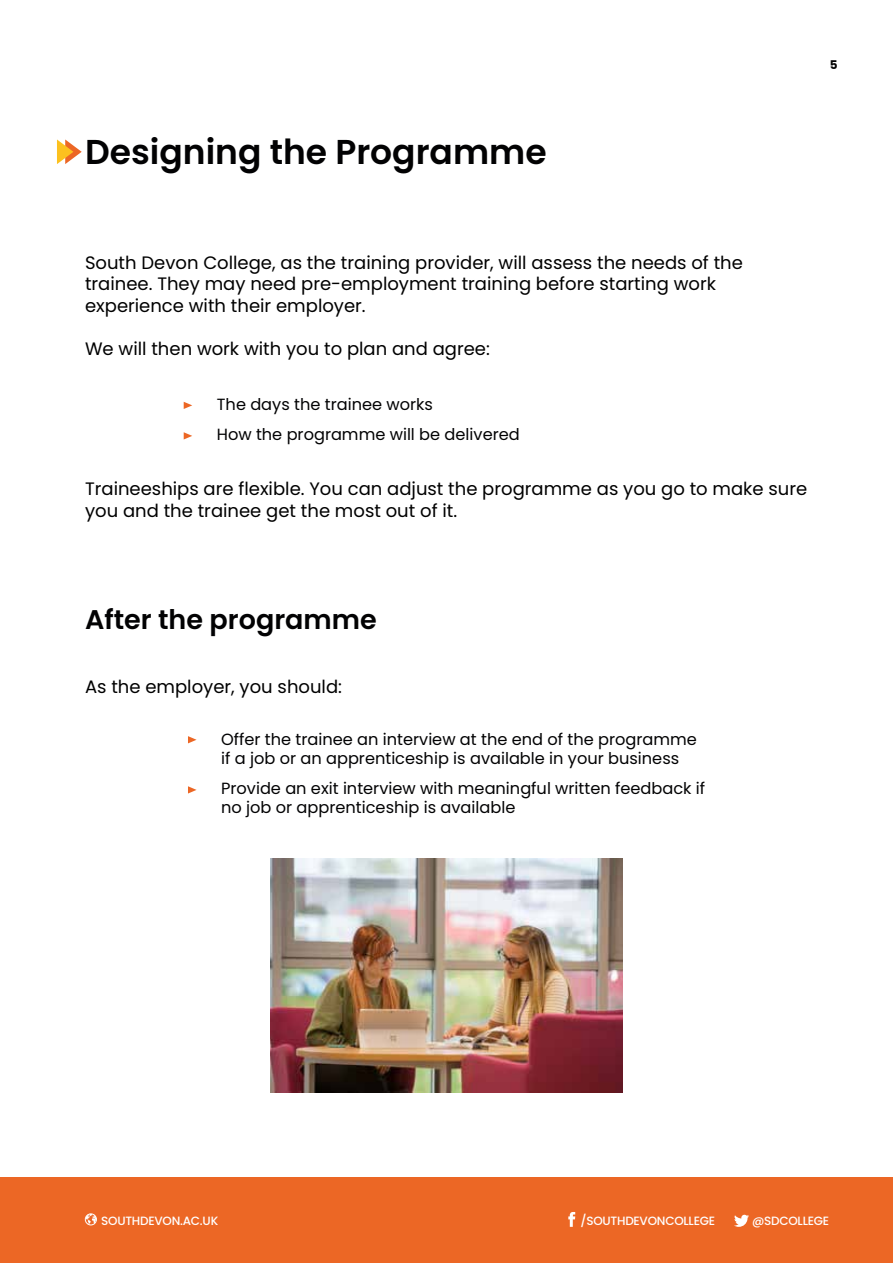
<style>
.page{position:relative;width:893px;height:1263px;background:#fff}
.page>*{position:absolute;margin:0;border:0;box-sizing:border-box;transform-origin:0 0}
.t1{font:600 34.5px "Poppins";color:#020203}
.t2{font:600 27px "Poppins";color:#020203}
.t3{font:18px/21.6px "Poppins";color:#000}
.t4{font:16.2px/19.5px "Poppins";color:#020203}
.t5{font:500 12px "Poppins";letter-spacing:-.02em;color:#fff}
.t6{font:700 12px "Poppins";color:#020203}
</style>
<div class="page">
<svg style="left:57px;top:139px;width:25px;height:25px"></svg>
<div style="left:0;top:1178px;width:893px;height:85px;background:#ec6725"></div>
<svg style="left:734px;top:1215px;width:15px;height:12px"></svg>
<svg style="left:568px;top:1212px;width:7px;height:15px"></svg>
<div style="left:85px;top:1214px;width:11px;height:11px;background:#fad9c9;border-radius:50%"></div>
<svg style="left:86px;top:1215px;width:10px;height:10px"></svg>
<div style="left:85px;top:1213px;width:12px;height:12px;border:1px solid #fff;border-radius:50%"></div>
<svg style="left:184px;top:402px;width:8px;height:7px"></svg>
<svg style="left:184px;top:432px;width:8px;height:7px"></svg>
<svg style="left:188px;top:736px;width:9px;height:7px"></svg>
<svg style="left:188px;top:786px;width:9px;height:7px"></svg>
<img style="left:270px;top:858px;width:353px;height:235px">
<h1 class="t1" style="left:85px;top:132px;width:463px">Designing the Programme</h1>
<p class="t6" style="left:830px;top:58px;width:9px">5</p>
<p class="t3" style="left:85px;top:252px;width:659px">South Devon College, as the training provider, will assess the needs of the trainee. They may need pre-employment training before starting work experience with their employer.</p>
<p class="t3" style="left:85px;top:338px;width:406px">We will then work with you to plan and agree:</p>
<p class="t4" style="left:217px;top:390px;width:304px;line-height:29.7px">The days the trainee works<br>How the programme will be delivered</p>
<p class="t3" style="left:85px;top:478px;width:724px">Traineeships are flexible. You can adjust the programme as you go to make sure you and the trainee get the most out of it.</p>
<h2 class="t2" style="left:85px;top:604px;width:293px">After the programme</h2>
<p class="t3" style="left:85px;top:676px;width:258px">As the employer, you should:</p>
<p class="t4" style="left:221px;top:729px;width:477px">Offer the trainee an interview at the end of the programme if a job or an apprenticeship is available in your business</p>
<p class="t4" style="left:221px;top:778px;width:486px">Provide an exit interview with meaningful written feedback if no job or apprenticeship is available</p>
<p class="t5" style="left:101px;top:1213px;width:119px">SOUTHDEVON.AC.UK</p>
<p class="t5" style="left:580px;top:1213px;width:136px">/SOUTHDEVONCOLLEGE</p>
<p class="t5" style="left:752px;top:1213px;width:79px">@SDCOLLEGE</p>
</div>
